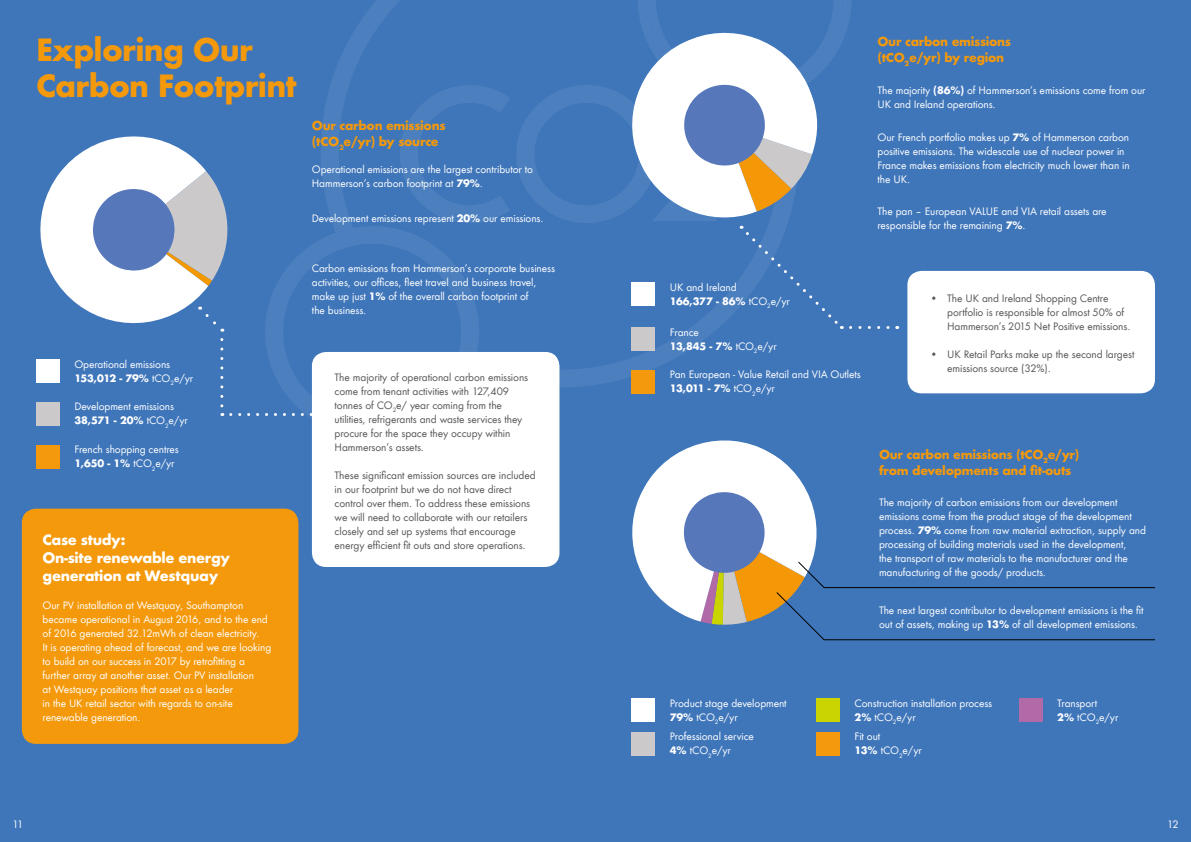
<style>
.page{position:relative;width:1191px;height:842px;background:#3f76ba}
.page>*{position:absolute;margin:0;border:0;box-sizing:border-box;transform-origin:0 0}
.t1{font:700 30px/36px "Futura ND";letter-spacing:-.025em;color:#f4990b}
.t2{font:700 14px/18px "Futura ND";letter-spacing:-.025em;color:#fff}
.t3{font:700 12px/16px "Futura ND";letter-spacing:-.025em;color:#f4990b}
.t4{font:10px/14px "Futura ND Book";letter-spacing:-.01em;color:#fff}
.t5{font:10px/14px "Futura ND Book";letter-spacing:-.01em;color:#575756}
.t6{font:700 10px "Futura ND";letter-spacing:-.02em;color:#fff}
.s1{font-family:"Futura ND";font-weight:700}
.s2{font-family:"Futura ND Book";font-weight:400}
</style>
<div class="page">
<svg style="left:549px;top:329px;width:167px;height:59px"></svg>
<svg style="left:331px;top:0;width:69px;height:85px"></svg>
<svg style="left:632px;top:440px;width:172px;height:172px;fill:#fff"></svg>
<svg style="left:678px;top:486px;width:477px;height:154px"></svg>
<svg style="left:40px;top:85px;width:470px;height:331px"></svg>
<div style="left:22px;top:509px;width:276px;height:235px;background:#f4990b;border-radius:14px"></div>
<div style="left:312px;top:352px;width:247px;height:215px;background:#fff;border-radius:14px"></div>
<div style="left:907px;top:271px;width:248px;height:122px;background:#fff;border-radius:14px"></div>
<div style="left:36px;top:359px;width:24px;height:24px;background:#fff"></div>
<div style="left:36px;top:402px;width:24px;height:23px;background:#cbc9c9"></div>
<div style="left:36px;top:445px;width:24px;height:23px;background:#f4990b"></div>
<div style="left:631px;top:327px;width:24px;height:24px;background:#cbc9c9"></div>
<div style="left:631px;top:370px;width:24px;height:23px;background:#f4980c"></div>
<div style="left:631px;top:698px;width:24px;height:24px;background:#fff"></div>
<div style="left:631px;top:732px;width:24px;height:23px;background:#cbc9c9"></div>
<div style="left:816px;top:698px;width:23px;height:24px;background:#cad400"></div>
<div style="left:816px;top:732px;width:23px;height:23px;background:#f4980c"></div>
<div style="left:1019px;top:698px;width:23px;height:24px;background:#b169a8"></div>
<svg style="left:517px;top:0;width:380px;height:329px"></svg>
<h1 class="t1" style="left:36px;top:31px;width:262px">Exploring Our<br>Carbon Footprint</h1>
<p class="t3" style="left:877px;top:33px;width:135px">Our carbon emissions (tCO<sub>2</sub>e/yr) by region</p>
<p class="t4" style="left:877px;top:83px;width:269px">The majority <span class="s1">(86%)</span> of Hammerson’s emissions come from our<br>UK and Ireland operations.</p>
<p class="t3" style="left:312px;top:117px;width:135px">Our carbon emissions (tCO<sub>2</sub>e/yr) by source</p>
<p class="t4" style="left:877px;top:130px;width:254px">Our French portfolio makes up <span class="s1">7%</span> of Hammerson carbon positive emissions. The widescale use of nuclear power in France makes emissions from electricity much lower than in the UK.</p>
<p class="t4" style="left:877px;top:204px;width:231px">The pan – European VALUE and VIA retail assets are responsible for the remaining <span class="s1">7%</span>.</p>
<p class="t4" style="left:312px;top:163px;width:222px">Operational emissions are the largest contributor to<br>Hammerson’s carbon footprint at <span class="s1">79%</span>.</p>
<p class="t4" style="left:312px;top:211px;width:233px">Development emissions represent <span class="s1">20%</span> our emissions.</p>
<p class="t4" style="left:312px;top:261px;width:244px">Carbon emissions from Hammerson’s corporate business activities, our offices, fleet travel and business travel, make up just <span class="s1">1%</span> of the overall carbon footprint of<br>the business.</p>
<p class="t4" style="left:670px;top:280px;width:68px">UK and Ireland</p>
<p class="t6" style="left:670px;top:295px;width:122px">166,377 - 86% <span class="s2">tCO</span><sub>2</sub><span class="s2">e/yr</span></p>
<p class="t4" style="left:670px;top:325px;width:31px">France</p>
<p class="t6" style="left:670px;top:339px;width:108px">13,845 - 7% <span class="s2">tCO</span><sub>2</sub><span class="s2">e/yr</span></p>
<p class="t4" style="left:670px;top:368px;width:192px">Pan European - Value Retail and VIA Outlets</p>
<p class="t6" style="left:670px;top:382px;width:106px">13,011 - 7% <span class="s2">tCO</span><sub>2</sub><span class="s2">e/yr</span></p>
<p class="t5" style="left:947px;top:291px;width:185px;text-indent:-17px">• The UK and Ireland Shopping Centre portfolio is responsible for almost 50% of<br>Hammerson’s 2015 Net Positive emissions.</p>
<p class="t5" style="left:930px;top:347px;width:206px">• UK Retail Parks make up the second largest</p>
<p class="t4" style="left:74px;top:357px;width:97px">Operational emissions</p>
<p class="t5" style="left:947px;top:361px;width:105px">emissions source (32%).</p>
<p class="t6" style="left:74px;top:371px;width:120px">153,012 - 79% <span class="s2">tCO</span><sub>2</sub><span class="s2">e/yr</span></p>
<p class="t4" style="left:74px;top:400px;width:101px">Development emissions</p>
<p class="t6" style="left:74px;top:414px;width:115px">38,571 - 20% <span class="s2">tCO</span><sub>2</sub><span class="s2">e/yr</span></p>
<p class="t4" style="left:74px;top:443px;width:106px">French shopping centres</p>
<p class="t6" style="left:74px;top:457px;width:102px">1,650 - 1% <span class="s2">tCO</span><sub>2</sub><span class="s2">e/yr</span></p>
<p class="t5" style="left:334px;top:370px;width:195px">The majority of operational carbon emissions come from tenant activities with 127,409 tonnes of CO<sub>2</sub>e/ year coming from the utilities, refrigerants and waste services they procure for the space they occupy within Hammerson’s assets.</p>
<p class="t5" style="left:334px;top:468px;width:203px">These significant emission sources are included in our footprint but we do not have direct control over them. To address these emissions we will need to collaborate with our retailers closely and set up systems that encourage</p>
<p class="t3" style="left:879px;top:446px;width:202px">Our carbon emissions (tCO<sub>2</sub>e/yr) from developments and fit-outs</p>
<p class="t4" style="left:879px;top:496px;width:268px">The majority of carbon emissions from our development emissions come from the product stage of the development process. <span class="s1">79%</span> come from raw material extraction, supply and processing of building materials used in the development,<br>the transport of raw materials to the manufacturer and the manufacturing of the goods/ products.</p>
<p class="t4" style="left:879px;top:603px;width:266px">The next largest contributor to development emissions is the fit out of assets, making up <span class="s1">13%</span> of all development emissions.</p>
<h2 class="t2" style="left:43px;top:531px;width:84px">Case study:</h2>
<p class="t5" style="left:334px;top:538px;width:192px">energy efficient fit outs and store operations.</p>
<h2 class="t2" style="left:43px;top:549px;width:189px">On-site renewable energy generation at Westquay</h2>
<p class="t4" style="left:43px;top:598px;width:230px">Our PV installation at Westquay, Southampton became operational in August 2016, and to the end of 2016 generated 32.12mWh of clean electricity.<br>It is operating ahead of forecast, and we are looking to build on our success in 2017 by retrofitting a further array at another asset. Our PV installation<br>at Westquay positions that asset as a leader<br>in the UK retail sector with regards to on-site renewable generation.</p>
<p class="t4" style="left:854px;top:696px;width:139px">Construction installation process<br><span class="s1">2%</span> tCO<sub>2</sub>e/yr</p>
<p class="t4" style="left:854px;top:730px;width:69px">Fit out<br><span class="s1">13%</span> tCO<sub>2</sub>e/yr</p>
<p class="t4" style="left:670px;top:696px;width:118px">Product stage development<br><span class="s1">79%</span> tCO<sub>2</sub>e/yr</p>
<p class="t4" style="left:670px;top:730px;width:86px">Professional service<br><span class="s1">4%</span> tCO<sub>2</sub>e/yr</p>
<p class="t4" style="left:1057px;top:696px;width:63px">Transport<br><span class="s1">2%</span> tCO<sub>2</sub>e/yr</p>
<p class="t4" style="left:13px;top:817px;width:12px">11</p>
<p class="t4" style="left:1167px;top:817px;width:13px">12</p>
</div>
